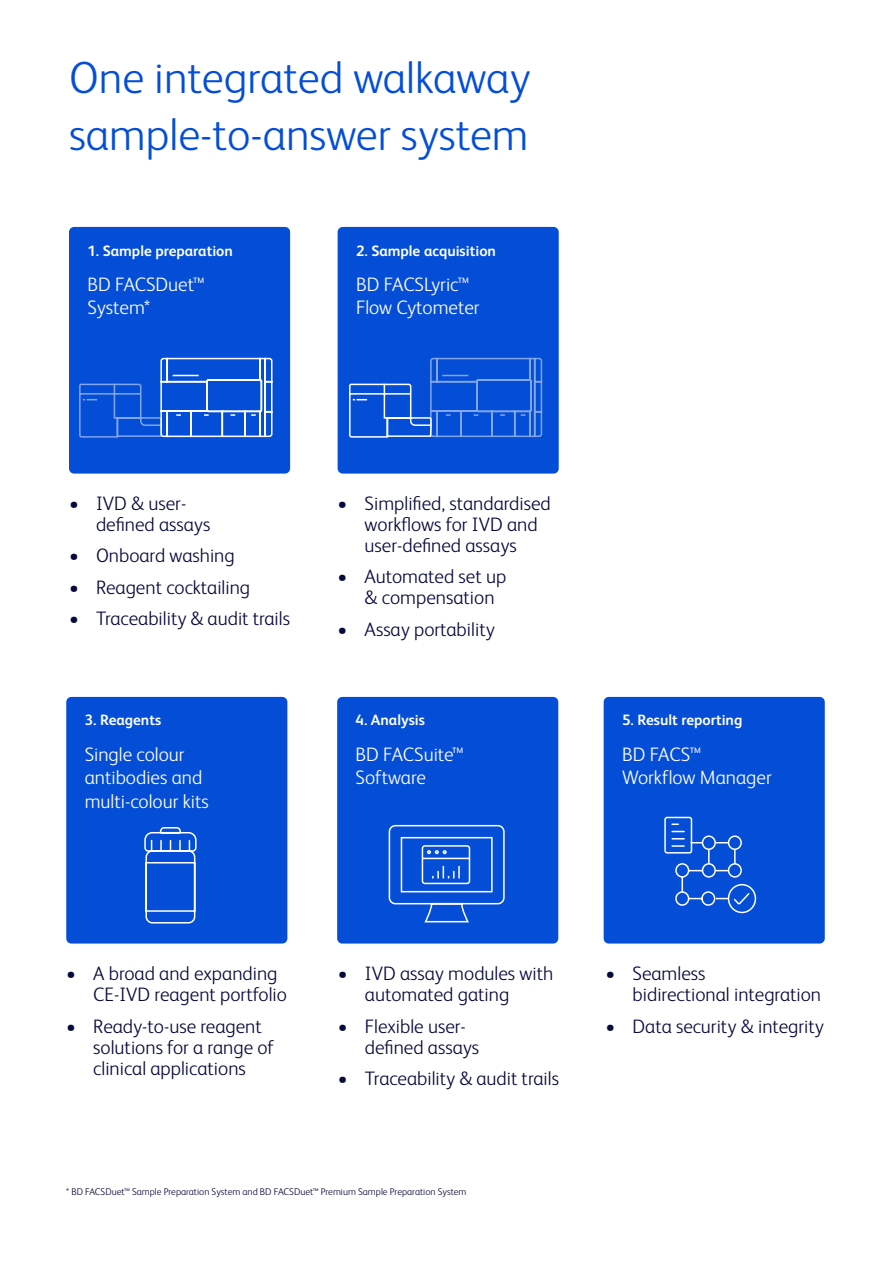
<style>
.page{position:relative;width:893px;height:1263px;background:#fff}
.page>*{position:absolute;margin:0;border:0;box-sizing:border-box;transform-origin:0 0}
.t1{font:300 45px/57.8px "FS Albert Pro";color:#044ed7}
.t2{font:300 19.5px/21px "FS Albert Pro";color:#060a3d}
.t3{font:300 19.5px/23.4px "FS Albert Pro";color:#fff}
.t4{font:700 15px "FS Albert Pro";color:#fff}
.t5{font:300 9.75px "FS Albert Pro";color:#060a3d}
</style>
<div class="page">
<div style="left:69px;top:227px;width:221px;height:247px;background:#044ed7;border-radius:5px"></div>
<div style="left:338px;top:227px;width:221px;height:247px;background:#044ed7;border-radius:5px"></div>
<svg style="left:79px;top:357px;width:194px;height:81px"></svg>
<svg style="left:349px;top:357px;width:194px;height:81px"></svg>
<div style="left:66px;top:697px;width:221px;height:246px;background:#044ed7;border-radius:5px"></div>
<div style="left:337px;top:697px;width:221px;height:246px;background:#044ed7;border-radius:5px"></div>
<div style="left:604px;top:697px;width:221px;height:246px;background:#044ed7;border-radius:5px"></div>
<svg style="left:144px;top:827px;width:53px;height:97px"></svg>
<svg style="left:388px;top:824px;width:117px;height:99px"></svg>
<div style="left:664px;top:817px;width:28px;height:36px;border:2px solid #fff;border-radius:2px"></div>
<svg style="left:672px;top:823px;width:6px;height:2px"></svg>
<svg style="left:672px;top:831px;width:85px;height:83px"></svg>
<h1 class="t1" style="left:69px;top:46px;width:463px">One integrated walkaway sample-to-answer system</h1>
<p class="t4" style="left:87px;top:240px;width:147px">1. Sample preparation</p>
<p class="t3" style="left:87px;top:271px;width:119px">BD FACSDuet™<br>System*</p>
<p class="t4" style="left:356px;top:240px;width:141px">2. Sample acquisition</p>
<p class="t3" style="left:356px;top:271px;width:125px">BD FACSLyric™<br>Flow Cytometer</p>
<p class="t2" style="left:96px;top:491px;width:116px;text-indent:-27px">• IVD &amp; user&shy;defined assays</p>
<p class="t2" style="left:69px;top:544px;width:167px">• Onboard washing</p>
<p class="t2" style="left:69px;top:575px;width:183px">• Reagent cocktailing</p>
<p class="t2" style="left:69px;top:607px;width:223px">• Traceability &amp; audit trails</p>
<p class="t4" style="left:85px;top:710px;width:78px">3. Reagents</p>
<p class="t3" style="left:85px;top:741px;width:126px">Single colour antibodies and multi-colour kits</p>
<p class="t2" style="left:365px;top:491px;width:188px;text-indent:-27px">• Simplified, standardised workflows for IVD and user-defined assays</p>
<p class="t2" style="left:365px;top:565px;width:143px;text-indent:-27px">• Automated set up &amp; compensation</p>
<p class="t2" style="left:338px;top:617px;width:159px">• Assay portability</p>
<p class="t4" style="left:356px;top:710px;width:71px">4. Analysis</p>
<p class="t3" style="left:356px;top:741px;width:110px">BD FACSuite™<br>Software</p>
<p class="t4" style="left:622px;top:710px;width:122px">5. Result reporting</p>
<p class="t3" style="left:622px;top:741px;width:151px">BD FACS™<br>Workflow Manager</p>
<p class="t2" style="left:93px;top:962px;width:195px;text-indent:-27px">• A broad and expanding<br>CE-IVD reagent portfolio</p>
<p class="t2" style="left:93px;top:1014px;width:182px;text-indent:-27px">• Ready-to-use reagent solutions for a range of clinical applications</p>
<p class="t2" style="left:365px;top:962px;width:190px;text-indent:-27px">• IVD assay modules with automated gating</p>
<p class="t2" style="left:365px;top:1014px;width:116px;text-indent:-27px">• Flexible user&shy;defined assays</p>
<p class="t2" style="left:338px;top:1066px;width:223px">• Traceability &amp; audit trails</p>
<p class="t5" style="left:66px;top:1185px;width:402px">* BD FACSDuet™ Sample Preparation System and BD FACSDuet™ Premium Sample Preparation System</p>
<p class="t2" style="left:632px;top:961px;width:190px;text-indent:-27px">• Seamless<br>bidirectional integration</p>
<p class="t2" style="left:605px;top:1014px;width:220px">• Data security &amp; integrity</p>
</div>
